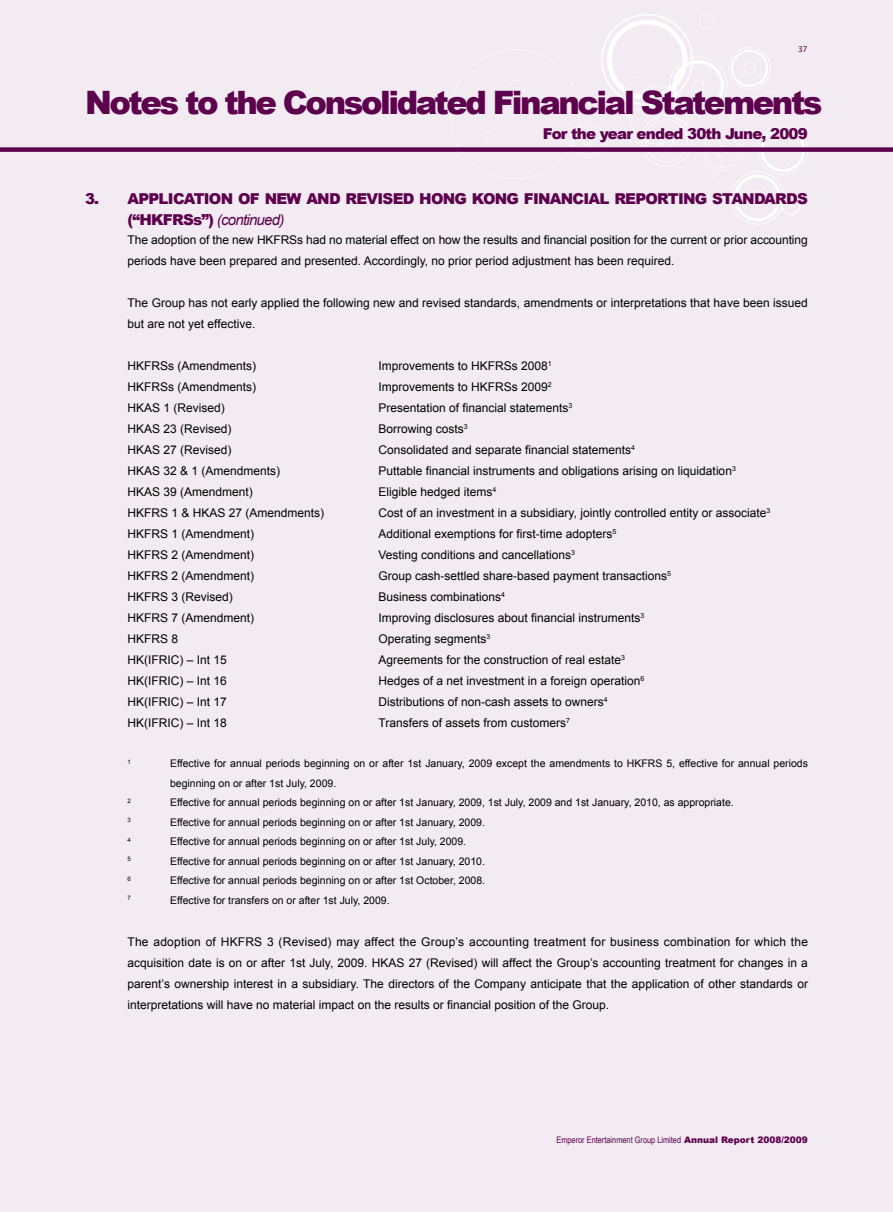
<style>
.page{position:relative;width:893px;height:1212px;background:#f2ebf1}
.page>*{position:absolute;margin:0;border:0;box-sizing:border-box;transform-origin:0 0}
.t1{font:900 32.25px "Arial";letter-spacing:-.075em;color:#5d004d}
.t2{font:900 15px/21px "Arial";letter-spacing:-.05em;color:#5d004d}
.t3{font:12px/21px "Arial";color:#000}
.t4{font:10.5px/19.5px "Arial";color:#000}
.t5{font:9px "Arial Narrow";color:#5d004d}
.t6{font:9px "Myriad Pro";color:#5d004d}
.t7{font:6.15px "Arial";color:#000}
.s1{font-weight:400;font-style:italic}
.s2{font-family:"Arial";font-weight:900}
</style>
<div class="page">
<svg style="left:450px;top:13px;width:358px;height:212px"></svg>
<div style="left:0;top:147px;width:893px;height:5px;background:#5d004d"></div>
<p class="t6" style="left:798px;top:43px;width:11px">37</p>
<h1 class="t1" style="left:85px;top:79px;width:739px">Notes to the Consolidated Financial Statements</h1>
<p class="t2" style="left:543px;top:122px;width:266px">For the year ended 30th June, 2009</p>
<p class="t2" style="left:128px;top:188px;width:682px;text-indent:-43px">3. APPLICATION OF NEW AND REVISED HONG KONG FINANCIAL REPORTING STANDARDS (“HKFRSs”) <span class="s1">(continued)</span></p>
<p class="t3" style="left:128px;top:229px;width:682px">The adoption of the new HKFRSs had no material effect on how the results and financial position for the current or prior accounting periods have been prepared and presented. Accordingly, no prior period adjustment has been required.</p>
<p class="t3" style="left:128px;top:292px;width:682px">The Group has not early applied the following new and revised standards, amendments or interpretations that have been issued but are not yet effective.</p>
<p class="t3" style="left:128px;top:355px;width:130px">HKFRSs (Amendments)</p>
<p class="t3" style="left:378px;top:355px;width:175px">Improvements to HKFRSs 2008<sup>1</sup></p>
<p class="t3" style="left:128px;top:376px;width:130px">HKFRSs (Amendments)</p>
<p class="t3" style="left:378px;top:376px;width:175px">Improvements to HKFRSs 2009<sup>2</sup></p>
<p class="t3" style="left:128px;top:397px;width:99px">HKAS 1 (Revised)</p>
<p class="t3" style="left:378px;top:397px;width:195px">Presentation of financial statements<sup>3</sup></p>
<p class="t3" style="left:128px;top:418px;width:106px">HKAS 23 (Revised)</p>
<p class="t3" style="left:378px;top:418px;width:91px">Borrowing costs<sup>3</sup></p>
<p class="t3" style="left:128px;top:439px;width:106px">HKAS 27 (Revised)</p>
<p class="t3" style="left:378px;top:439px;width:258px">Consolidated and separate financial statements<sup>4</sup></p>
<p class="t3" style="left:128px;top:460px;width:154px">HKAS 32 &amp; 1 (Amendments)</p>
<p class="t3" style="left:378px;top:460px;width:359px">Puttable financial instruments and obligations arising on liquidation<sup>3</sup></p>
<p class="t3" style="left:128px;top:481px;width:127px">HKAS 39 (Amendment)</p>
<p class="t3" style="left:378px;top:481px;width:119px">Eligible hedged items<sup>4</sup></p>
<p class="t3" style="left:128px;top:502px;width:198px">HKFRS 1 &amp; HKAS 27 (Amendments)</p>
<p class="t3" style="left:378px;top:502px;width:393px">Cost of an investment in a subsidiary, jointly controlled entity or associate<sup>3</sup></p>
<p class="t3" style="left:128px;top:523px;width:128px">HKFRS 1 (Amendment)</p>
<p class="t3" style="left:378px;top:523px;width:239px">Additional exemptions for first-time adopters<sup>5</sup></p>
<p class="t3" style="left:128px;top:544px;width:128px">HKFRS 2 (Amendment)</p>
<p class="t3" style="left:378px;top:544px;width:198px">Vesting conditions and cancellations<sup>3</sup></p>
<p class="t3" style="left:128px;top:565px;width:128px">HKFRS 2 (Amendment)</p>
<p class="t3" style="left:378px;top:565px;width:294px">Group cash-settled share-based payment transactions<sup>5</sup></p>
<p class="t3" style="left:128px;top:586px;width:107px">HKFRS 3 (Revised)</p>
<p class="t3" style="left:378px;top:586px;width:128px">Business combinations<sup>4</sup></p>
<p class="t3" style="left:128px;top:607px;width:128px">HKFRS 7 (Amendment)</p>
<p class="t3" style="left:378px;top:607px;width:268px">Improving disclosures about financial instruments<sup>3</sup></p>
<p class="t3" style="left:128px;top:628px;width:52px">HKFRS 8</p>
<p class="t3" style="left:378px;top:628px;width:113px">Operating segments<sup>3</sup></p>
<p class="t3" style="left:128px;top:649px;width:101px">HK(IFRIC) – Int 15</p>
<p class="t3" style="left:378px;top:649px;width:248px">Agreements for the construction of real estate<sup>3</sup></p>
<p class="t3" style="left:128px;top:670px;width:101px">HK(IFRIC) – Int 16</p>
<p class="t3" style="left:378px;top:670px;width:268px">Hedges of a net investment in a foreign operation<sup>6</sup></p>
<p class="t3" style="left:128px;top:691px;width:101px">HK(IFRIC) – Int 17</p>
<p class="t3" style="left:378px;top:691px;width:231px">Distributions of non-cash assets to owners<sup>4</sup></p>
<p class="t3" style="left:128px;top:712px;width:101px">HK(IFRIC) – Int 18</p>
<p class="t3" style="left:378px;top:712px;width:193px">Transfers of assets from customers<sup>7</sup></p>
<p class="t7" style="left:128px;top:758px;width:5px">1</p>
<p class="t4" style="left:170px;top:754px;width:639px">Effective for annual periods beginning on or after 1st January, 2009 except the amendments to HKFRS 5, effective for annual periods beginning on or after 1st July, 2009.</p>
<p class="t7" style="left:128px;top:797px;width:5px">2</p>
<p class="t4" style="left:170px;top:793px;width:565px">Effective for annual periods beginning on or after 1st January, 2009, 1st July, 2009 and 1st January, 2010, as appropriate.</p>
<p class="t7" style="left:128px;top:816px;width:5px">3</p>
<p class="t4" style="left:170px;top:813px;width:316px">Effective for annual periods beginning on or after 1st January, 2009.</p>
<p class="t7" style="left:128px;top:836px;width:5px">4</p>
<p class="t4" style="left:170px;top:832px;width:298px">Effective for annual periods beginning on or after 1st July, 2009.</p>
<p class="t7" style="left:128px;top:855px;width:5px">5</p>
<p class="t4" style="left:170px;top:852px;width:316px">Effective for annual periods beginning on or after 1st January, 2010.</p>
<p class="t7" style="left:128px;top:875px;width:5px">6</p>
<p class="t4" style="left:170px;top:871px;width:317px">Effective for annual periods beginning on or after 1st October, 2008.</p>
<p class="t7" style="left:128px;top:894px;width:5px">7</p>
<p class="t4" style="left:170px;top:891px;width:221px">Effective for transfers on or after 1st July, 2009.</p>
<p class="t3" style="left:128px;top:931px;width:682px;text-align:justify">The adoption of HKFRS 3 (Revised) may affect the Group’s accounting treatment for business combination for which the acquisition date is on or after 1st July, 2009. HKAS 27 (Revised) will affect the Group’s accounting treatment for changes in a parent’s ownership interest in a subsidiary. The directors of the Company anticipate that the application of other standards or interpretations will have no material impact on the results or financial position of the Group.</p>
<p class="t5" style="left:556px;top:1133px;width:253px">Emperor Entertainment Group Limited <span class="s2">Annual Report 2008/2009</span></p>
</div>
